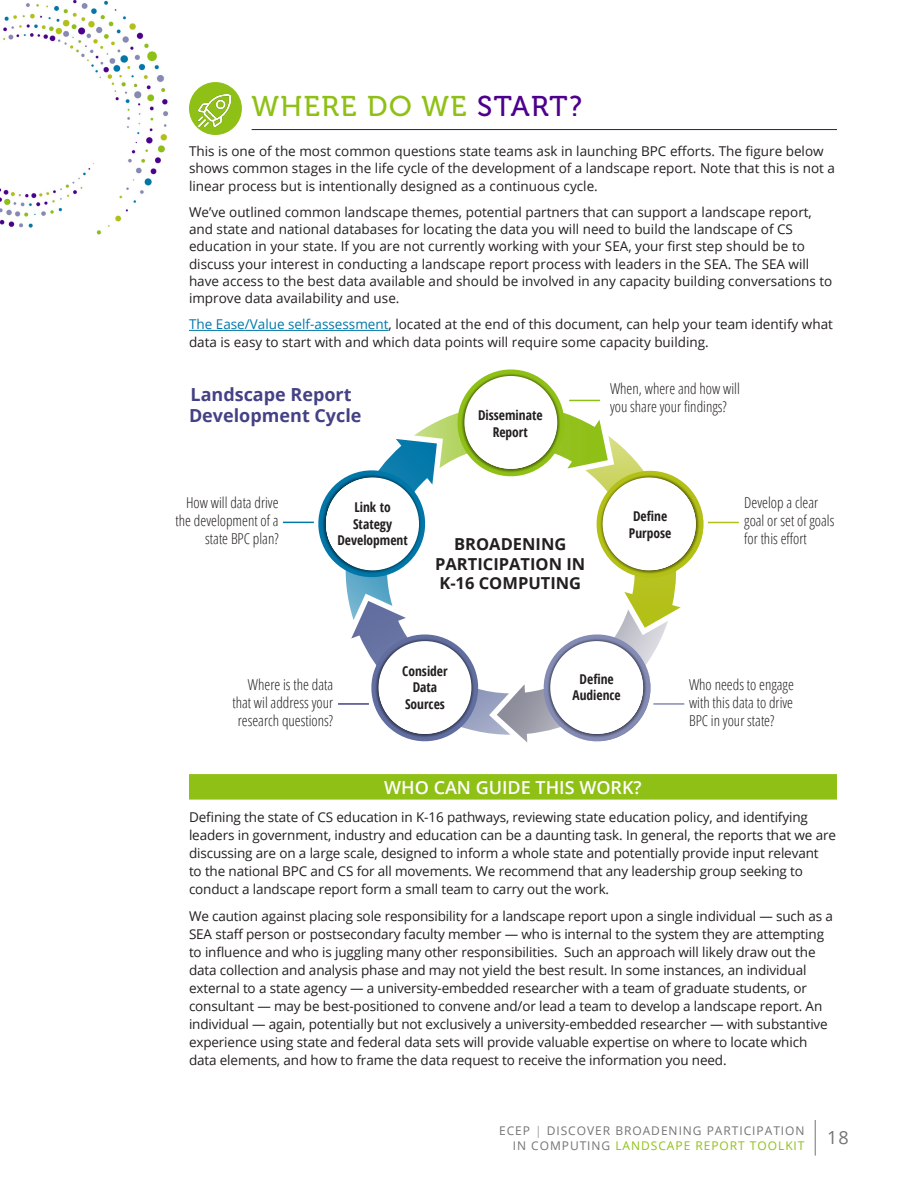
<style>
.page{position:relative;width:918px;height:1188px;background:#fff}
.page>*{position:absolute;margin:0;border:0;box-sizing:border-box;transform-origin:0 0}
.Subhead_1{font:28.5px "Museo 500";letter-spacing:.05em;color:#8fc016}
.Contect_Bullet3{font:700 18px/20.7px "Open Sans";color:#444284}
.Subhead_2{font:600 18px "Open Sans";color:#fff}
.t1{font:18px "Open Sans";color:#737373}
.Body_Copy_No_Indent{font:700 16.5px "Open Sans";color:#231f20}
.Body_Copy_No_Indent-2{font:300 condensed 15px/18px "Open Sans";color:#231f20;text-align:right}
.Body_Copy_No_Indent-3{font:13.5px/18px "Open Sans";letter-spacing:-.01em;color:#231f20}
.Body_Copy_No_Indent-4{font:700 condensed 13.5px/16.5px "Open Sans";color:#231f20;text-align:center}
.t2{font:12px/15px "Open Sans";letter-spacing:.08em;color:#737373;text-align:right}
.s1{color:#4d008c}
.s2{color:#0177a9}
.s3{font-weight:300}
.s4{color:#8fc016}
</style>
<div class="page">
<hr style="left:815px;top:1120px;width:1px;height:36px;background:#737373">
<img style="left:0;top:0;width:236px;height:235px">
<svg style="left:313px;top:369px;width:396px;height:374px"></svg>
<div style="left:284px;top:670px;width:30px;height:105px;background:#fff"></div>
<div style="left:326px;top:477px;width:93px;height:93px;background:#fff;border-radius:50%"></div>
<div style="left:603px;top:477px;width:93px;height:93px;background:#fff;border-radius:50%"></div>
<div style="left:550px;top:641px;width:93px;height:93px;background:#fff;border-radius:50%"></div>
<div style="left:379px;top:641px;width:92px;height:93px;background:#fff;border-radius:50%"></div>
<div style="left:464px;top:376px;width:93px;height:93px;background:#fff;border-radius:50%"></div>
<hr style="left:252px;top:129px;width:585px;height:1px;background:#4d008c">
<div style="left:189px;top:774px;width:648px;height:26px;background:#8fc016"></div>
<div style="left:426px;top:537px;width:169px;height:70px;background:#fff"></div>
<hr style="left:283px;top:522px;width:31px;height:1px;background:#0177a9">
<hr style="left:569px;top:400px;width:31px;height:1px;background:#8fc016">
<hr style="left:338px;top:703px;width:31px;height:2px;background:#444284">
<hr style="left:653px;top:703px;width:31px;height:2px;background:#848bb4">
<hr style="left:708px;top:522px;width:31px;height:1px;background:#b4c018">
<div style="left:189px;top:82px;width:53px;height:53px;background:#8fc016;border-radius:50%"></div>
<img style="left:199px;top:94px;width:32px;height:32px">
<hr style="left:189px;top:330px;width:200px;height:1px;background:#0177a9">
<p class="Subhead_1" style="left:252px;top:90px;width:332px">WHERE DO WE <span class="s1">START?</span></p>
<p class="Body_Copy_No_Indent-3" style="left:189px;top:142px;width:648px;line-height:17.2px">This is one of the most common questions state teams ask in launching BPC efforts. The figure below shows common stages in the life cycle of the development of a landscape report. Note that this is not a linear process but is intentionally designed as a continuous cycle.</p>
<p class="Body_Copy_No_Indent-3" style="left:189px;top:203px;width:645px;line-height:17.2px">We’ve outlined common landscape themes, potential partners that can support a landscape report, and state and national databases for locating the data you will need to build the landscape of CS education in your state. If you are not currently working with your SEA, your first step should be to discuss your interest in conducting a landscape report process with leaders in the SEA. The SEA will have access to the best data available and should be involved in any capacity building conversations to improve data availability and use.</p>
<p class="Body_Copy_No_Indent-3" style="left:189px;top:316px;width:645px;line-height:17.2px"><span class="s2">The Ease/Value self-assessment</span>, located at the end of this document, can help your team identify what data is easy to start with and which data points will require some capacity building.</p>
<p class="Contect_Bullet3" style="left:189px;top:384px;width:174px">Landscape Report<br>Development Cycle</p>
<p class="Body_Copy_No_Indent-2" style="left:610px;top:380px;width:131px;text-align:left">When, where and how will you share your findings?</p>
<p class="Body_Copy_No_Indent-4" style="left:478px;top:407px;width:66px">Disseminate</p>
<p class="Body_Copy_No_Indent-4" style="left:493px;top:423px;width:37px">Report</p>
<p class="Body_Copy_No_Indent-2" style="left:176px;top:493px;width:105px">How will data drive the development of a state BPC plan?</p>
<p class="Body_Copy_No_Indent-4" style="left:354px;top:499px;width:38px">Link to</p>
<p class="Body_Copy_No_Indent-4" style="left:337px;top:516px;width:72px">Stategy<br>Development</p>
<p class="Body_Copy_No_Indent" style="left:454px;top:532px;width:114px">BROADENING</p>
<p class="Body_Copy_No_Indent" style="left:435px;top:552px;width:152px">PARTICIPATION IN</p>
<p class="Body_Copy_No_Indent" style="left:439px;top:571px;width:143px">K-16 COMPUTING</p>
<p class="Body_Copy_No_Indent-4" style="left:633px;top:508px;width:36px">Define</p>
<p class="Body_Copy_No_Indent-4" style="left:629px;top:524px;width:44px">Purpose</p>
<p class="Body_Copy_No_Indent-2" style="left:744px;top:493px;width:92px;text-align:left">Develop a clear goal or set of goals for this effort</p>
<p class="Body_Copy_No_Indent-2" style="left:232px;top:675px;width:102px">Where is the data that wil address your research questions?</p>
<p class="Body_Copy_No_Indent-4" style="left:402px;top:662px;width:47px">Consider</p>
<p class="Body_Copy_No_Indent-4" style="left:413px;top:679px;width:26px">Data</p>
<p class="Body_Copy_No_Indent-4" style="left:405px;top:695px;width:41px">Sources</p>
<p class="Body_Copy_No_Indent-4" style="left:580px;top:670px;width:36px">Define</p>
<p class="Body_Copy_No_Indent-4" style="left:573px;top:687px;width:50px">Audience</p>
<p class="Body_Copy_No_Indent-2" style="left:689px;top:675px;width:106px;text-align:justify">Who needs to engage with this data to drive BPC in your state?</p>
<p class="Subhead_2" style="left:384px;top:775px;width:259px">WHO CAN GUIDE THIS WORK?</p>
<p class="Body_Copy_No_Indent-3" style="left:189px;top:808px;width:649px">Defining the state of CS education in K-16 pathways, reviewing state education policy, and identifying leaders in government, industry and education can be a daunting task. In general, the reports that we are discussing are on a large scale, designed to inform a whole state and potentially provide input relevant<br>to the national BPC and CS for all movements. We recommend that any leadership group seeking to conduct a landscape report form a small team to carry out the work.</p>
<p class="Body_Copy_No_Indent-3" style="left:189px;top:907px;width:645px">We caution against placing sole responsibility for a landscape report upon a single individual — such as a SEA staff person or postsecondary faculty member — who is internal to the system they are attempting to influence and who is juggling many other responsibilities. Such an approach will likely draw out the data collection and analysis phase and may not yield the best result. In some instances, an individual external to a state agency — a university-embedded researcher with a team of graduate students, or consultant — may be best-positioned to convene and/or lead a team to develop a landscape report. An individual — again, potentially but not exclusively a university-embedded researcher — with substantive experience using state and federal data sets will provide valuable expertise on where to locate which data elements, and how to frame the data request to receive the information you need.</p>
<p class="t2" style="left:499px;top:1122px;width:307px">ECEP <span class="s3">|</span> DISCOVER BROADENING PARTICIPATION<br>IN COMPUTING <span class="s4">LANDSCAPE REPORT TOOLKIT</span></p>
<h2 class="t1" style="left:827px;top:1125px;width:23px">18</h2>
</div>
